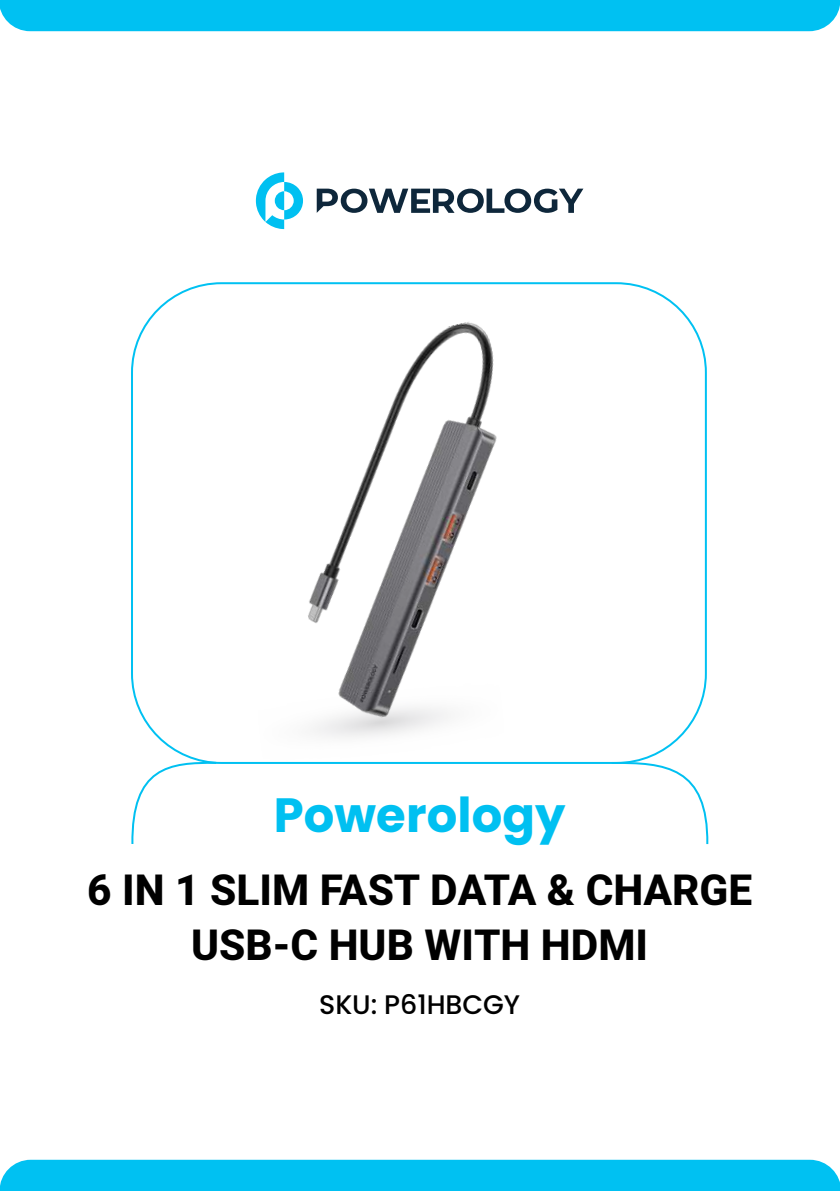
<style>
.page{position:relative;width:840px;height:1191px;background:#fff}
.page>*{position:absolute;margin:0;border:0;box-sizing:border-box;transform-origin:0 0}
.t1{font:700 48px "Poppins";color:#00c0f1}
.t2{font:800 42.4px/55px "Heebo";color:#000;text-align:center}
.t3{font:500 26.8px "Poppins";color:#000}
</style>
<div class="page">
<div style="left:0;top:1159px;width:839px;height:32px;background:#00c1f2"></div>
<div style="left:0;top:0;width:839px;height:31px;background:#00c1f2"></div>
<svg style="left:256px;top:172px;width:47px;height:57px"></svg>
<svg style="left:316px;top:189px;width:267px;height:24px"></svg>
<svg style="left:609px;top:761px;width:100px;height:84px"></svg>
<svg style="left:131px;top:761px;width:87px;height:83px"></svg>
<img style="left:308px;top:322px;width:189px;height:350px">
<img style="left:256px;top:672px;width:249px;height:92px">
<p class="t1" style="left:273px;top:787px;width:293px">Powerology</p>
<p class="t2" style="left:87px;top:863px;width:666px">6 IN 1 SLIM FAST DATA &amp; CHARGE<br>USB-C HUB WITH HDMI</p>
<p class="t3" style="left:319px;top:989px;width:202px">SKU: P61HBCGY</p>
</div>
